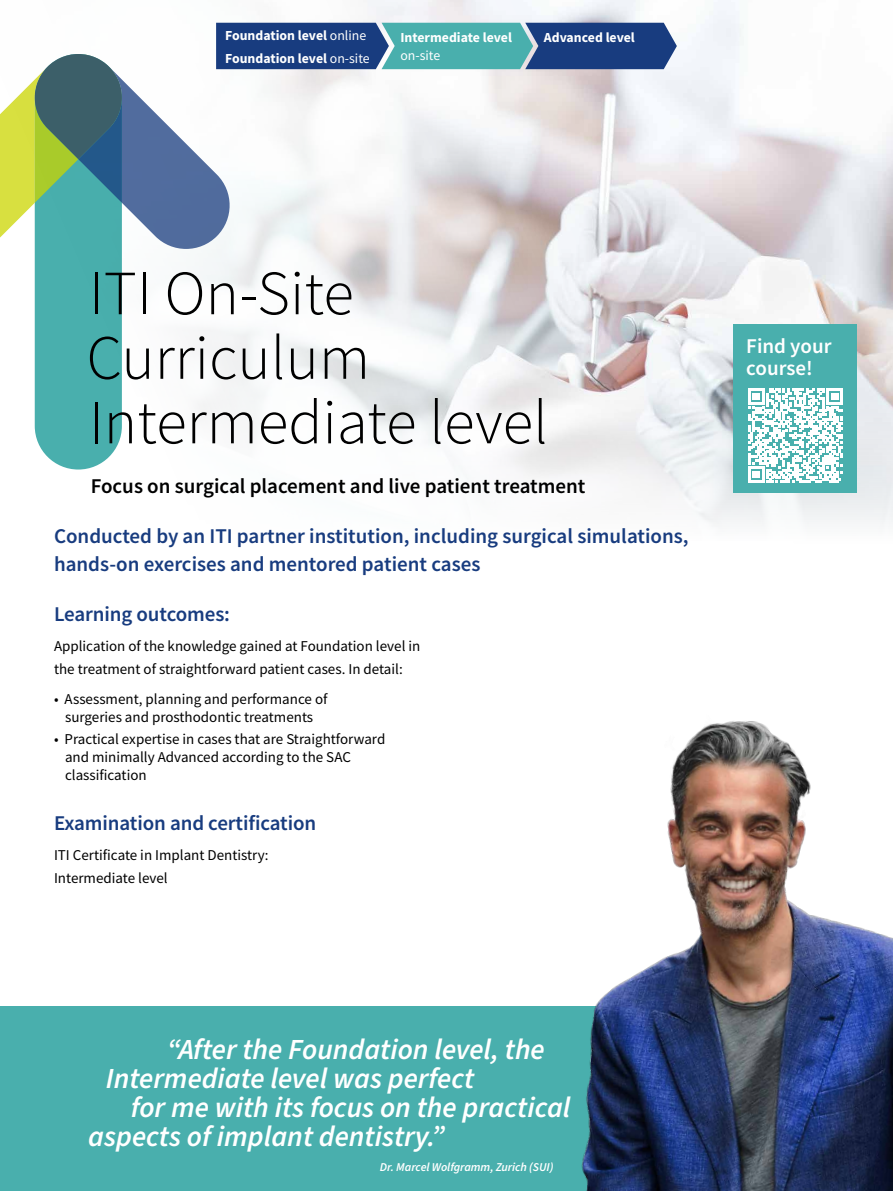
<style>
.page{position:relative;width:893px;height:1191px;background:#fff}
.page>*{position:absolute;margin:0;border:0;box-sizing:border-box;transform-origin:0 0}
.t1{font:300 63px/64.5px "Source Sans Pro";color:#000}
.t2{font:italic 600 29.1px/29.1px "Source Sans Pro";color:#fff}
.t3{font:600 21px/28.5px "Source Sans Pro";color:#183c7f}
.t4{font:600 21px "Source Sans Pro";color:#000}
.t5{font:600 21px/22.5px "Source Sans Pro";color:#fff}
.t6{font:15px/18px "Source Sans Pro";color:#000}
.t7{font:700 13.8px "Source Sans Pro";color:#fff}
.t8{font:13.8px "Source Sans Pro";color:#fff}
.t9{font:italic 600 12px "Source Sans Pro";letter-spacing:-.005em;color:#fff}
.s1{font-weight:400}
</style>
<div class="page">
<img style="left:34px;top:0;width:859px;height:524px">
<div style="left:35px;top:54px;width:87px;height:415px;background:#49afad;border-radius:44px"></div>
<div style="left:0;top:1006px;width:893px;height:185px;background:#49afad"></div>
<svg style="left:0;top:23px;width:677px;height:226px"></svg>
<div style="left:733px;top:324px;width:124px;height:169px;background:#49afad"></div>
<svg style="left:748px;top:388px;width:95px;height:95px"></svg>
<img style="left:581px;top:721px;width:312px;height:470px">
<p class="t7" style="left:225px;top:26px;width:143px">Foundation level <span class="s1">online</span></p>
<p class="t7" style="left:225px;top:49px;width:146px">Foundation level <span class="s1">on-site</span></p>
<p class="t7" style="left:400px;top:28px;width:113px">Intermediate level</p>
<p class="t8" style="left:400px;top:46px;width:41px">on-site</p>
<p class="t7" style="left:544px;top:28px;width:93px">Advanced level</p>
<h1 class="t1" style="left:86px;top:261px;width:463px">ITI On-Site<br>Curriculum<br>Intermediate level</h1>
<h3 class="t4" style="left:91px;top:472px;width:496px">Focus on surgical placement and live patient treatment</h3>
<h3 class="t3" style="left:54px;top:521px;width:636px">Conducted by an ITI partner institution, including surgical simulations, hands-on exercises and mentored patient cases</h3>
<h3 class="t3" style="left:54px;top:600px;width:178px">Learning outcomes:</h3>
<p class="t6" style="left:54px;top:635px;width:368px;line-height:22.5px">Application of the knowledge gained at Foundation level in the treatment of straightforward patient cases. In detail:</p>
<p class="t6" style="left:54px;top:689px;width:275px;text-align:center">• Assessment, planning and performance of surgeries and prosthodontic treatments</p>
<p class="t6" style="left:65px;top:730px;width:322px;text-indent:-11px">• Practical expertise in cases that are Straightforward and minimally Advanced according to the SAC classification</p>
<h3 class="t3" style="left:54px;top:808px;width:264px">Examination and certification</h3>
<p class="t6" style="left:54px;top:843px;width:216px;line-height:22.5px">ITI Certificate in Implant Dentistry:<br>Intermediate level</p>
<h3 class="t5" style="left:746px;top:334px;width:87px">Find your course!</h3>
<h2 class="t2" style="left:106px;top:1035px;width:441px;text-indent:61px">“After the Foundation level, the<br>Intermediate level was perfect</h2>
<h2 class="t2" style="left:88px;top:1093px;width:484px;text-indent:42px">for me with its focus on the practical aspects of implant dentistry.”</h2>
<p class="t9" style="left:380px;top:1158px;width:175px">Dr. Marcel Wolfgramm, Zurich (SUI)</p>
</div>
